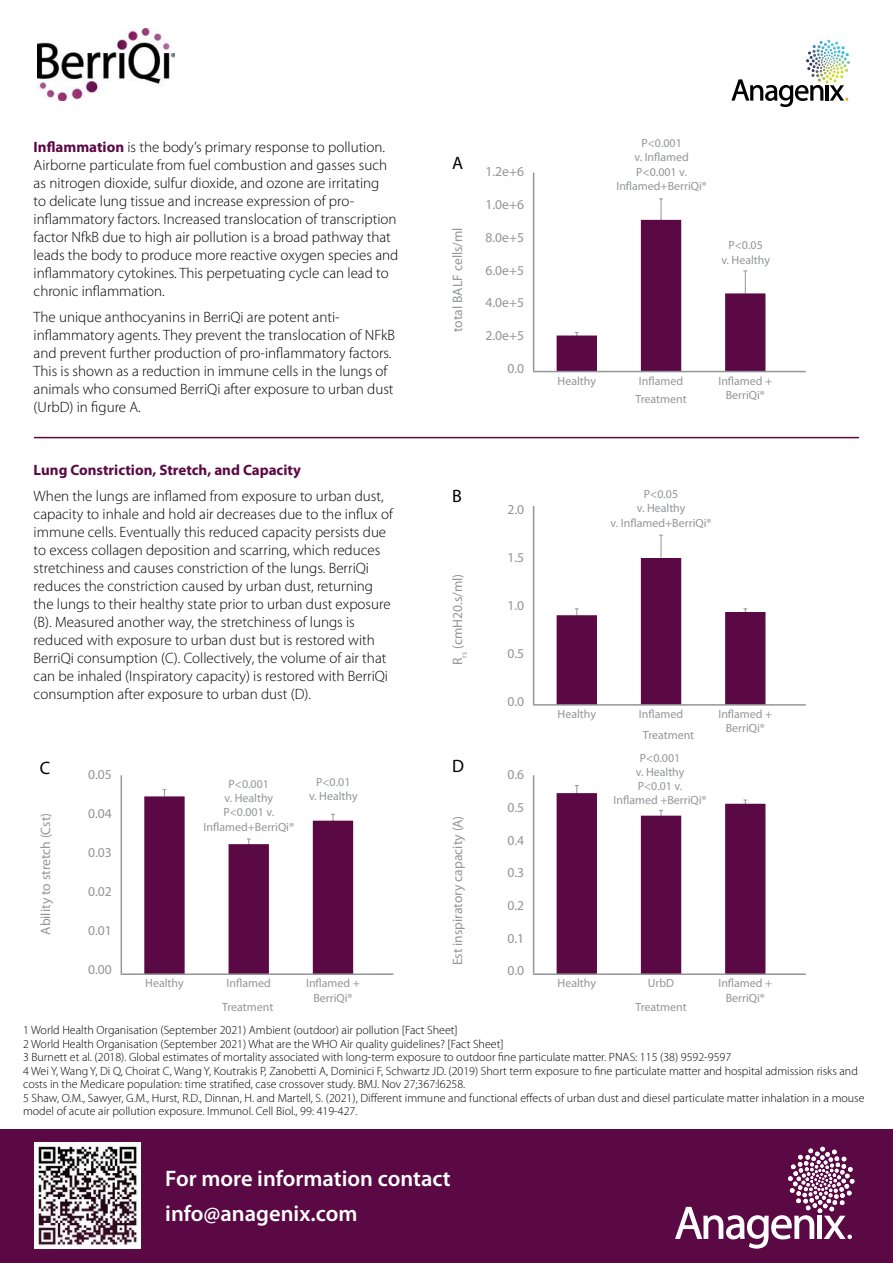
<style>
.page{position:relative;width:893px;height:1263px;background:#fff}
.page>*{position:absolute;margin:0;border:0;box-sizing:border-box;transform-origin:0 0}
.t1{font:600 22.5px/34.2px "Myriad Pro";color:#fff}
.t2{font:18px "Myriad Pro";color:#000}
.t3{font:300 15px/18px "Myriad Pro";color:#000}
.t4{font:700 15px "Myriad Pro";color:#5a0944}
.t5{font:13.65px "Myriad Pro";color:#939598}
.t6{font:300 12px/13.5px "Myriad Pro";color:#000}
.t7{font:12px/14.2px "Myriad Pro";color:#939598;text-align:center}
.s1{font-weight:700;color:#5a0944}
</style>
<div class="page">
<svg style="left:731px;top:79px;width:92px;height:28px"></svg>
<hr style="left:825px;top:85px;width:4px;height:16px;background:#000">
<svg style="left:830px;top:85px;width:18px;height:16px"></svg>
<svg style="left:812px;top:40px;width:31px;height:9px"></svg>
<img style="left:37px;top:28px;width:138px;height:72px">
<div style="left:0;top:1130px;width:893px;height:133px;background:#5a0944"></div>
<svg style="left:675px;top:1147px;width:179px;height:102px"></svg>
<img style="left:34px;top:1142px;width:106px;height:107px">
<hr style="left:34px;top:437px;width:825px;height:1px;background:#5a0944">
<div style="left:557px;top:335px;width:40px;height:37px;background:#5a0944;border:2px solid #5a0944"></div>
<svg style="left:659px;top:198px;width:4px;height:22px"></svg>
<div style="left:641px;top:220px;width:40px;height:152px;background:#5a0944"></div>
<svg style="left:743px;top:270px;width:4px;height:23px"></svg>
<div style="left:725px;top:293px;width:40px;height:79px;background:#5a0944;border:2px solid #5a0944"></div>
<hr style="left:533px;top:173px;width:1px;height:198px;background:#939598">
<hr style="left:533px;top:371px;width:273px;height:1px;background:#939598">
<svg style="left:575px;top:608px;width:4px;height:7px"></svg>
<div style="left:557px;top:615px;width:40px;height:90px;background:#5a0944"></div>
<svg style="left:659px;top:535px;width:4px;height:23px"></svg>
<div style="left:641px;top:558px;width:40px;height:147px;background:#5a0944"></div>
<svg style="left:743px;top:608px;width:4px;height:4px"></svg>
<div style="left:725px;top:612px;width:40px;height:93px;background:#5a0944;border:2px solid #5a0944"></div>
<hr style="left:533px;top:506px;width:1px;height:198px;background:#939598">
<hr style="left:533px;top:704px;width:273px;height:2px;background:#939598">
<div style="left:144px;top:796px;width:41px;height:178px;background:#5a0944;border:2px solid #5a0944"></div>
<svg style="left:247px;top:838px;width:4px;height:6px"></svg>
<div style="left:229px;top:844px;width:40px;height:130px;background:#5a0944;border:2px solid #5a0944"></div>
<svg style="left:331px;top:814px;width:4px;height:7px"></svg>
<div style="left:313px;top:821px;width:40px;height:153px;background:#5a0944"></div>
<hr style="left:121px;top:775px;width:1px;height:198px;background:#939598">
<hr style="left:121px;top:973px;width:272px;height:2px;background:#939598">
<svg style="left:575px;top:785px;width:4px;height:8px"></svg>
<div style="left:557px;top:793px;width:40px;height:181px;background:#5a0944"></div>
<svg style="left:659px;top:810px;width:4px;height:6px"></svg>
<div style="left:641px;top:816px;width:40px;height:158px;background:#5a0944"></div>
<svg style="left:743px;top:800px;width:4px;height:4px"></svg>
<div style="left:725px;top:804px;width:40px;height:170px;background:#5a0944;border:2px solid #5a0944"></div>
<hr style="left:533px;top:775px;width:1px;height:198px;background:#939598">
<hr style="left:533px;top:973px;width:273px;height:2px;background:#939598">
<p class="t3" style="left:34px;top:138px;width:366px"><span class="s1">Inflammation</span> is the body’s primary response to pollution.<br>Airborne particulate from fuel combustion and gasses such as nitrogen dioxide, sulfur dioxide, and ozone are irritating<br>to delicate lung tissue and increase expression of pro&shy;inflammatory factors. Increased translocation of transcription factor NfkB due to high air pollution is a broad pathway that leads the body to produce more reactive oxygen species and inflammatory cytokines. This perpetuating cycle can lead to chronic inflammation.</p>
<p class="t3" style="left:34px;top:308px;width:363px">The unique anthocyanins in BerriQi are potent anti&shy;inflammatory agents. They prevent the translocation of NFkB and prevent further production of pro-inflammatory factors.<br>This is shown as a reduction in immune cells in the lungs of animals who consumed BerriQi after exposure to urban dust (UrbD) in figure A.</p>
<p class="t4" style="left:34px;top:460px;width:269px">Lung Constriction, Stretch, and Capacity</p>
<p class="t3" style="left:34px;top:487px;width:361px">When the lungs are inflamed from exposure to urban dust, capacity to inhale and hold air decreases due to the influx of immune cells. Eventually this reduced capacity persists due to excess collagen deposition and scarring, which reduces stretchiness and causes constriction of the lungs. BerriQi reduces the constriction caused by urban dust, returning the lungs to their healthy state prior to urban dust exposure (B). Measured another way, the stretchiness of lungs is reduced with exposure to urban dust but is restored with BerriQi consumption (C). Collectively, the volume of air that can be inhaled (Inspiratory capacity) is restored with BerriQi consumption after exposure to urban dust (D).</p>
<p class="t2" style="left:40px;top:757px;width:12px">C</p>
<p class="t5" style="left:37px;top:935px;width:123px;rotate:-90deg">Ability to stretch (Cst)</p>
<p class="t5" style="left:88px;top:766px;width:25px">0.05</p>
<p class="t5" style="left:88px;top:805px;width:25px">0.04</p>
<p class="t5" style="left:88px;top:844px;width:25px">0.03</p>
<p class="t5" style="left:88px;top:883px;width:25px">0.02</p>
<p class="t5" style="left:88px;top:922px;width:25px">0.01</p>
<p class="t5" style="left:88px;top:961px;width:25px">0.00</p>
<p class="t7" style="left:204px;top:776px;width:92px">P&lt;0.001<br>v. Healthy<br>P&lt;0.001 v.<br>Inflamed+BerriQi®</p>
<p class="t7" style="left:309px;top:775px;width:50px">P&lt;0.01<br>v. Healthy</p>
<p class="t2" style="left:452px;top:152px;width:13px">A</p>
<p class="t5" style="left:449px;top:332px;width:106px;rotate:-90deg">total BALF cells/ml</p>
<p class="t5" style="left:485px;top:163px;width:40px">1.2e+6</p>
<p class="t5" style="left:485px;top:196px;width:40px">1.0e+6</p>
<p class="t5" style="left:485px;top:229px;width:40px">8.0e+5</p>
<p class="t5" style="left:485px;top:262px;width:40px">6.0e+5</p>
<p class="t5" style="left:485px;top:294px;width:40px">4.0e+5</p>
<p class="t5" style="left:485px;top:327px;width:40px">2.0e+5</p>
<p class="t5" style="left:507px;top:360px;width:18px">0.0</p>
<p class="t7" style="left:616px;top:136px;width:92px">P&lt;0.001<br>v. Inflamed<br>P&lt;0.001 v.<br>Inflamed+BerriQi®</p>
<p class="t7" style="left:721px;top:238px;width:50px">P&lt;0.05<br>v. Healthy</p>
<p class="t7" style="left:558px;top:373px;width:40px">Healthy</p>
<p class="t7" style="left:639px;top:373px;width:46px">Inflamed</p>
<p class="t7" style="left:718px;top:373px;width:55px">Inflamed +<br>BerriQi®</p>
<p class="t7" style="left:635px;top:392px;width:53px">Treatment</p>
<p class="t2" style="left:452px;top:485px;width:11px">B</p>
<p class="t7" style="left:611px;top:487px;width:102px">P&lt;0.05<br>v. Healthy<br>v. Inflamed+BerriQi®</p>
<p class="t5" style="left:507px;top:501px;width:18px">2.0</p>
<p class="t5" style="left:507px;top:549px;width:18px">1.5</p>
<p class="t5" style="left:507px;top:597px;width:18px">1.0</p>
<p class="t5" style="left:507px;top:645px;width:18px">0.5</p>
<p class="t5" style="left:507px;top:693px;width:18px">0.0</p>
<p class="t5" style="left:449px;top:665px;width:93px;rotate:-90deg">R<sub>rs</sub> (cmH20.s/ml)</p>
<p class="t7" style="left:558px;top:706px;width:40px">Healthy</p>
<p class="t7" style="left:639px;top:706px;width:46px">Inflamed</p>
<p class="t7" style="left:718px;top:706px;width:55px">Inflamed +<br>BerriQi®</p>
<p class="t7" style="left:643px;top:728px;width:53px">Treatment</p>
<p class="t2" style="left:452px;top:755px;width:13px">D</p>
<p class="t7" style="left:614px;top:750px;width:95px">P&lt;0.001<br>v. Healthy<br>P&lt;0.01 v.<br>Inflamed +BerriQi®</p>
<p class="t5" style="left:507px;top:766px;width:18px">0.6</p>
<p class="t5" style="left:507px;top:799px;width:18px">0.5</p>
<p class="t5" style="left:507px;top:831px;width:18px">0.4</p>
<p class="t5" style="left:507px;top:864px;width:18px">0.3</p>
<p class="t5" style="left:507px;top:897px;width:18px">0.2</p>
<p class="t5" style="left:507px;top:930px;width:18px">0.1</p>
<p class="t5" style="left:507px;top:962px;width:18px">0.0</p>
<p class="t5" style="left:449px;top:965px;width:151px;rotate:-90deg">Est inspiratory capacity (A)</p>
<p class="t7" style="left:145px;top:976px;width:40px">Healthy</p>
<p class="t7" style="left:227px;top:976px;width:46px">Inflamed</p>
<p class="t7" style="left:306px;top:976px;width:55px">Inflamed +<br>BerriQi®</p>
<p class="t7" style="left:558px;top:976px;width:40px">Healthy</p>
<p class="t7" style="left:648px;top:976px;width:28px">UrbD</p>
<p class="t7" style="left:718px;top:976px;width:55px">Inflamed +<br>BerriQi®</p>
<p class="t7" style="left:222px;top:999px;width:53px">Treatment</p>
<p class="t7" style="left:635px;top:999px;width:53px">Treatment</p>
<p class="t6" style="left:23px;top:1024px;width:843px">1 World Health Organisation (September 2021) Ambient (outdoor) air pollution [Fact Sheet]<br>2 World Health Organisation (September 2021) What are the WHO Air quality guidelines? [Fact Sheet]<br>3 Burnett et al. (2018). Global estimates of mortality associated with long-term exposure to outdoor fine particulate matter. PNAS: 115 (38) 9592-9597<br>4 Wei Y, Wang Y, Di Q, Choirat C, Wang Y, Koutrakis P, Zanobetti A, Dominici F, Schwartz JD. (2019) Short term exposure to fine particulate matter and hospital admission risks and costs in the Medicare population: time stratified, case crossover study. BMJ. Nov 27;367:l6258.<br>5 Shaw, O.M., Sawyer, G.M., Hurst, R.D., Dinnan, H. and Martell, S. (2021), Different immune and functional effects of urban dust and diesel particulate matter inhalation in a mouse model of acute air pollution exposure. Immunol. Cell Biol., 99: 419-427.</p>
<h1 class="t1" style="left:165px;top:1161px;width:287px">For more information contact info@anagenix.com</h1>
</div>
